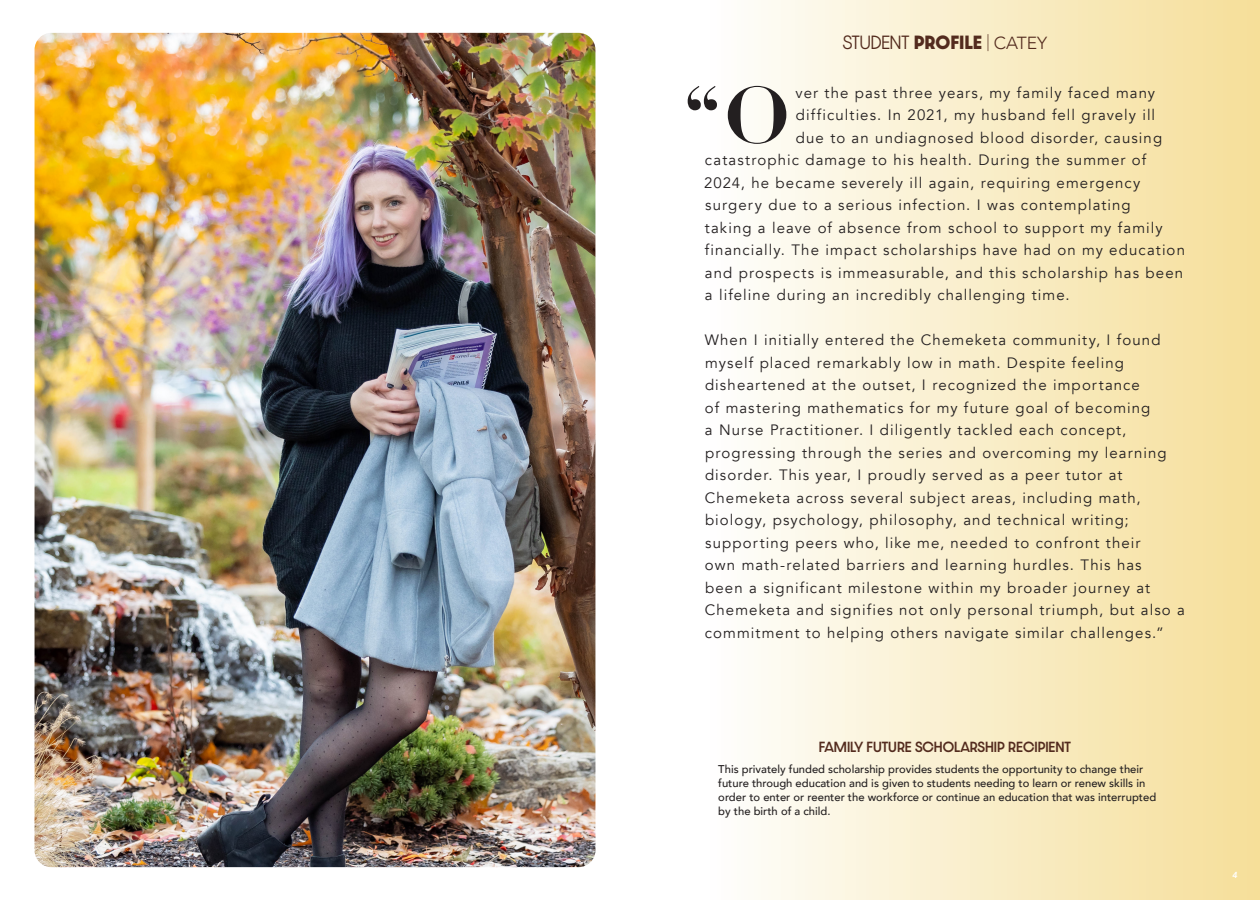
<style>
.page{position:relative;width:1260px;height:900px;background:#fff}
.page>*{position:absolute;margin:0;border:0;box-sizing:border-box;transform-origin:0 0}
.t1{font:700 78.25px "Didot";color:#231f20}
.disclaimer{font:300 16.25px "Dazzle Unicase";color:#532b1e}
.t2{font:15px/22.5px "Avenir";letter-spacing:.07em;color:#231f20}
.disclaimer-2{font:500 12.5px "Dazzle Unicase";color:#532b1e}
.disclaimer-3{font:500 11.25px/13.8px "Avenir";color:#231f20}
.H1_Sub{font:italic 800 8.75px "Avenir";color:#fff}
.s1{font-weight:700}
.s2{font-weight:100}
.s3{font-family:"Avenir";font-size:17.5px}
</style>
<div class="page">
<div style="left:612px;top:0;width:648px;height:900px;background:linear-gradient(to right,#fff,#f5df9a)"></div>
<img style="left:35px;top:33px;width:560px;height:834px">
<p class="disclaimer" style="left:843px;top:31px;width:206px">STUDENT <span class="s1">PROFILE</span> <span class="s2">|</span> <span class="s3">CATEY</span></p>
<p class="t1" style="left:684px;top:66px;width:107px">“O</p>
<p class="t2" style="left:796px;top:82px;width:361px">ver the past three years, my family faced many</p>
<p class="t2" style="left:796px;top:104px;width:361px">difficulties. In 2021, my husband fell gravely ill</p>
<p class="t2" style="left:796px;top:127px;width:368px">due to an undiagnosed blood disorder, causing</p>
<p class="t2" style="left:705px;top:149px;width:443px">catastrophic damage to his health. During the summer of</p>
<p class="t2" style="left:704px;top:172px;width:438px">2024, he became severely ill again, requiring emergency</p>
<p class="t2" style="left:705px;top:194px;width:427px">surgery due to a serious infection. I was contemplating</p>
<p class="t2" style="left:705px;top:217px;width:459px">taking a leave of absence from school to support my family</p>
<p class="t2" style="left:705px;top:239px;width:482px">financially. The impact scholarships have had on my education</p>
<p class="t2" style="left:705px;top:262px;width:480px">and prospects is immeasurable, and this scholarship has been</p>
<p class="t2" style="left:705px;top:284px;width:366px">a lifeline during an incredibly challenging time.</p>
<p class="t2" style="left:705px;top:329px;width:482px">When I initially entered the Chemeketa community, I found myself placed remarkably low in math. Despite feeling disheartened at the outset, I recognized the importance<br>of mastering mathematics for my future goal of becoming<br>a Nurse Practitioner. I diligently tackled each concept, progressing through the series and overcoming my learning disorder. This year, I proudly served as a peer tutor at Chemeketa across several subject areas, including math, biology, psychology, philosophy, and technical writing; supporting peers who, like me, needed to confront their<br>own math-related barriers and learning hurdles. This has<br>been a significant milestone within my broader journey at Chemeketa and signifies not only personal triumph, but also a commitment to helping others navigate similar challenges.”</p>
<p class="disclaimer-2" style="left:819px;top:738px;width:254px">FAMILY FUTURE SCHOLARSHIP RECIPIENT</p>
<p class="disclaimer-3" style="left:718px;top:762px;width:439px">This privately funded scholarship provides students the opportunity to change their future through education and is given to students needing to learn or renew skills in order to enter or reenter the workforce or continue an education that was interrupted by the birth of a child.</p>
<p class="H1_Sub" style="left:1232px;top:869px;width:7px">4</p>
</div>
